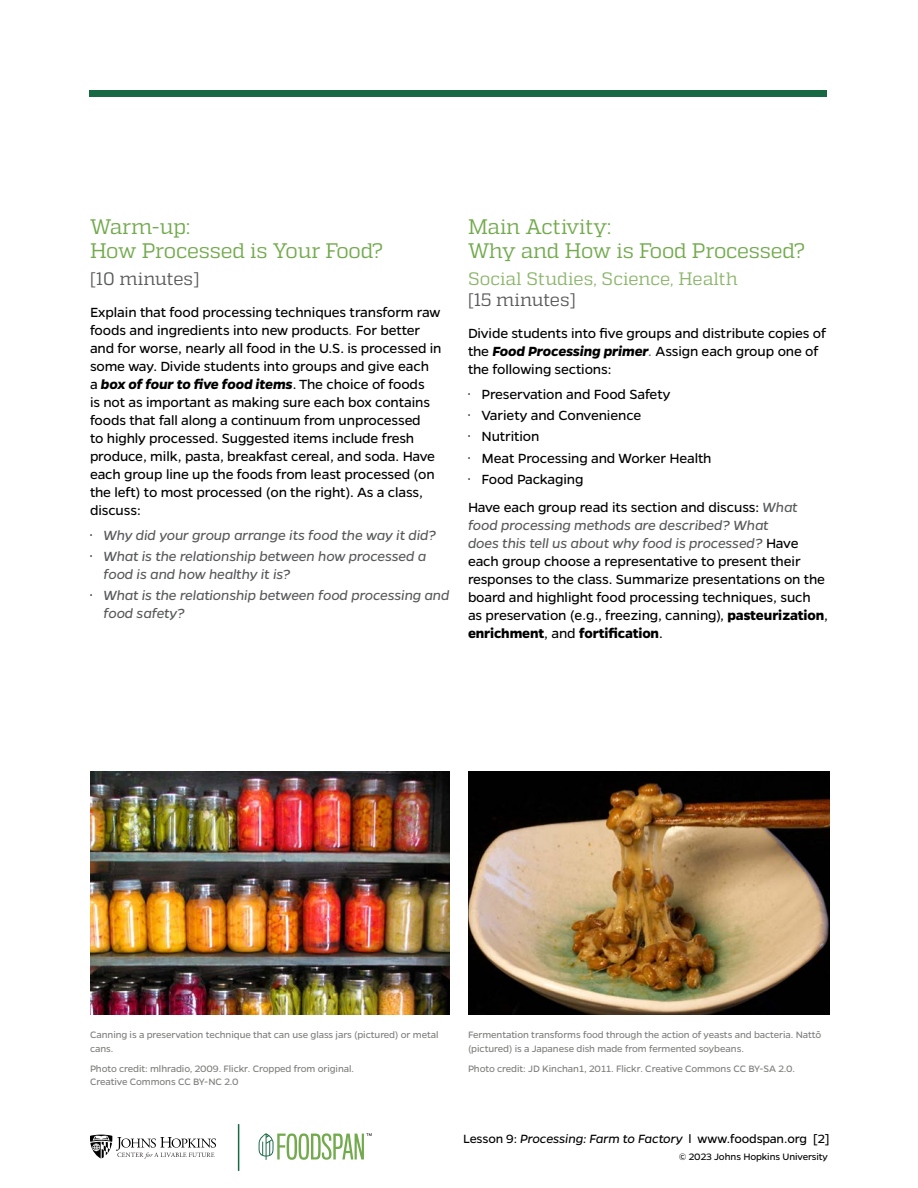
<style>
.page{position:relative;width:918px;height:1188px;background:#fff}
.page>*{position:absolute;margin:0;border:0;box-sizing:border-box;transform-origin:0 0}
.lessons_subhead-gree{font:21px/24px "Quadon";letter-spacing:-.01em;color:#72aa4d}
.subtitle_-_duration{font:18px/21px "Quadon";color:#8cb66c}
.subtitle_-_duration-2{font:18px "Quadon";letter-spacing:.005em;color:#58595b}
.Paragraph{font:15px/18px "Gentona";letter-spacing:-.01em;color:#000}
.t1{font:italic 15px/18px "Gentona";letter-spacing:-.01em;color:#58595b}
.t2{font:13.5px "Gentona";letter-spacing:-.01em;color:#000}
.Photo_credit{font:10.5px/13.5px "Gentona";letter-spacing:-.01em;color:#7e7e7c}
.t3{font:10.5px "Gentona";letter-spacing:-.005em;color:#000}
.s1{font-style:italic;color:#58595b}
.s2{font-weight:700;font-style:italic}
.s3{color:#58595b}
.s4{font-weight:700}
.s5{font-style:italic}
</style>
<div class="page">
<svg style="left:90px;top:1135px;width:126px;height:24px"></svg>
<hr style="left:238px;top:1124px;width:1px;height:47px;background:#176943">
<svg style="left:259px;top:1133px;width:113px;height:27px"></svg>
<div style="left:90px;top:90px;width:737px;height:6px;background:#176943"></div>
<img style="left:90px;top:772px;width:360px;height:243px">
<img style="left:468px;top:772px;width:362px;height:243px">
<h3 class="lessons_subhead-gree" style="left:90px;top:214px;width:295px">Warm-up:<br>How Processed is Your Food?</h3>
<p class="subtitle_-_duration-2" style="left:90px;top:269px;width:111px">[10 minutes]</p>
<p class="Paragraph" style="left:90px;top:303px;width:353px">Explain that food processing techniques transform raw foods and ingredients into new products<span class="s1">.</span> For better and for worse, nearly all food in the U.S. is processed in some way. Divide students into groups and give each<br>a <span class="s2">box of four to five food items</span>. The choice of foods<br>is not as important as making sure each box contains foods that fall along a continuum from unprocessed<br>to highly processed. Suggested items include fresh produce, milk, pasta, breakfast cereal, and soda. Have each group line up the foods from least processed (on the left) to most processed (on the right). As a class, discuss:</p>
<p class="t1" style="left:90px;top:526px;width:348px"><sup>•</sup> Why did your group arrange its food the way it did?</p>
<p class="t1" style="left:104px;top:547px;width:324px;text-indent:-14px"><sup>•</sup> What is the relationship between how processed a food is and how healthy it is?</p>
<p class="t1" style="left:104px;top:586px;width:348px;text-indent:-14px"><sup>•</sup> What is the relationship between food processing and food safety?</p>
<h3 class="lessons_subhead-gree" style="left:468px;top:214px;width:339px">Main Activity:<br>Why and How is Food Processed?</h3>
<p class="subtitle_-_duration" style="left:468px;top:268px;width:271px">Social Studies, Science, Health <span class="s3">[15 minutes]</span></p>
<p class="Paragraph" style="left:468px;top:324px;width:360px">Divide students into five groups and distribute copies of the <span class="s2">Food Processing primer</span><span class="s1">.</span> Assign each group one of the following sections:</p>
<p class="Paragraph" style="left:468px;top:385px;width:204px"><sup>•</sup> Preservation and Food Safety</p>
<p class="Paragraph" style="left:468px;top:406px;width:175px"><sup>•</sup> Variety and Convenience</p>
<p class="Paragraph" style="left:468px;top:428px;width:73px"><sup>•</sup> Nutrition</p>
<p class="Paragraph" style="left:468px;top:449px;width:245px"><sup>•</sup> Meat Processing and Worker Health</p>
<p class="Paragraph" style="left:468px;top:470px;width:117px"><sup>•</sup> Food Packaging</p>
<p class="Paragraph" style="left:468px;top:498px;width:362px">Have each group read its section and discuss: <span class="s1">What food processing methods are described? What<br>does this tell us about why food is processed?</span> Have each group choose a representative to present their responses to the class. Summarize presentations on the board and highlight food processing techniques, such as preservation (e.g., freezing, canning), <span class="s4">pasteurization</span>, <span class="s4">enrichment</span>, and <span class="s4">fortification</span>.</p>
<p class="Photo_credit" style="left:90px;top:1028px;width:350px">Canning is a preservation technique that can use glass jars (pictured) or metal cans.</p>
<p class="Photo_credit" style="left:90px;top:1062px;width:266px">Photo credit: mlhradio, 2009. Flickr. Cropped from original.<br>Creative Commons CC BY-NC 2.0</p>
<p class="Photo_credit" style="left:468px;top:1028px;width:355px">Fermentation transforms food through the action of yeasts and bacteria. Nattō (pictured) is a Japanese dish made from fermented soybeans.</p>
<p class="Photo_credit" style="left:468px;top:1062px;width:329px">Photo credit: JD Kinchan1, 2011. Flickr. Creative Commons CC BY-SA 2.0.</p>
<p class="t2" style="left:463px;top:1132px;width:368px">Lesson 9: <span class="s5">Processing: Farm to Factory</span> l www.foodspan.org [2]</p>
<p class="t3" style="left:679px;top:1151px;width:151px">© 2023 Johns Hopkins University</p>
</div>
